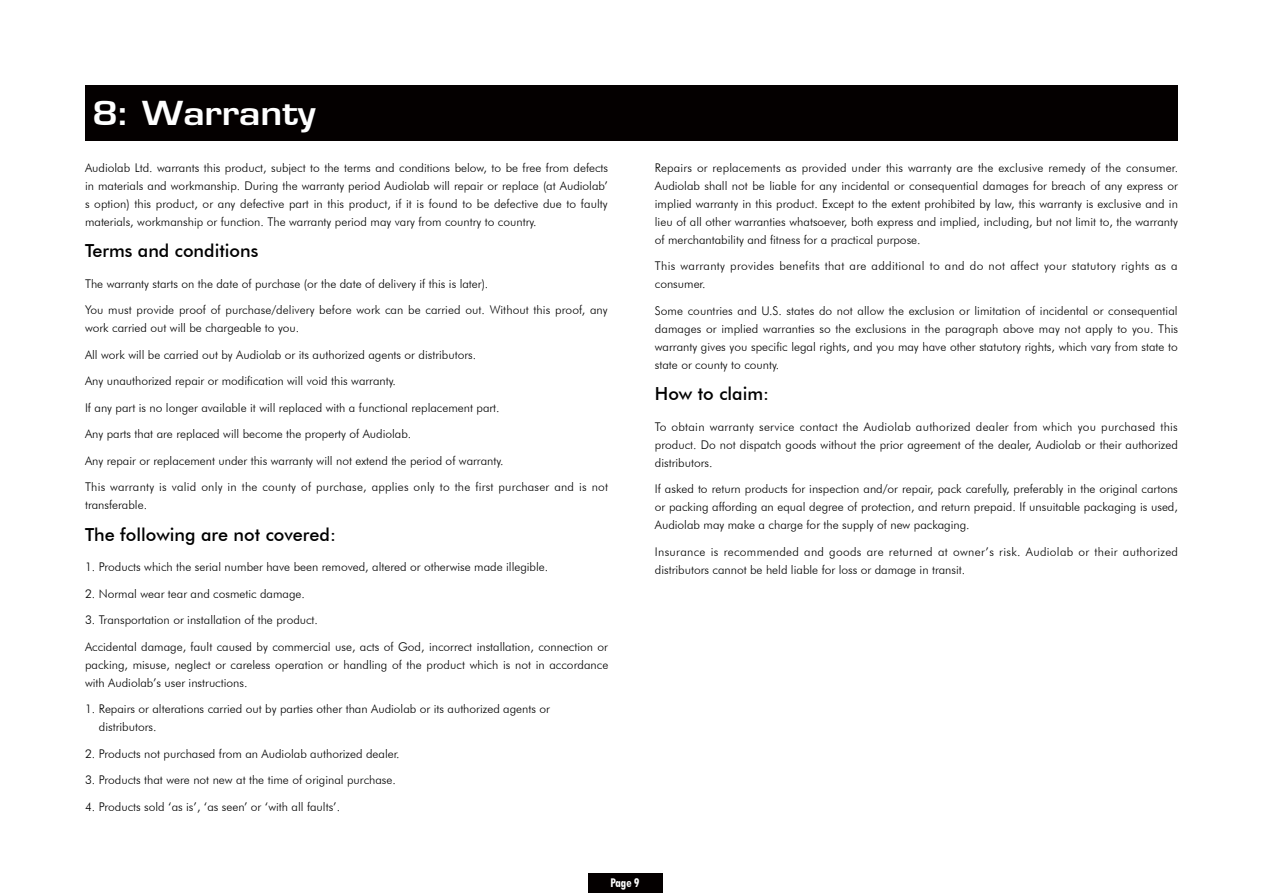
<style>
.page{position:relative;width:1263px;height:893px;background:#fff}
.page>*{position:absolute;margin:0;border:0;box-sizing:border-box;transform-origin:0 0}
.t1{font:36px "Eurostile Ext Bo";letter-spacing:-.005em;color:#fff}
.t2{font:500 18px "Futura BT";color:#000}
.t3{font:300 12px/18px "Futura BT";color:#000;text-align:justify}
.t4{font:300 12px/18px "Futura BT";letter-spacing:.025em;color:#000}
.t5{font:300 12px/18px "Futura BT";letter-spacing:.02em;color:#000}
.t6{font:700 condensed 12px "Futura BT";color:#fff}
</style>
<div class="page">
<div style="left:588px;top:873px;width:74px;height:20px;background:#040000"></div>
<div style="left:85px;top:85px;width:1093px;height:55px;background:#040000"></div>
<h1 class="t1" style="left:92px;top:98px;width:225px">8: Warranty</h1>
<p class="t3" style="left:85px;top:158px;width:525px">Audiolab Ltd. warrants this product, subject to the terms and conditions below, to be free from defects in materials and workmanship. During the warranty period Audiolab will repair or replace (at Audiolab’ s option) this product, or any defective part in this product, if it is found to be defective due to faulty materials, workmanship or function. The warranty period may vary from country to country.</p>
<h2 class="t2" style="left:85px;top:240px;width:175px">Terms and conditions</h2>
<p class="t3" style="left:85px;top:274px;width:405px">The warranty starts on the date of purchase (or the date of delivery if this is later).</p>
<p class="t3" style="left:85px;top:301px;width:524px">You must provide proof of purchase/delivery before work can be carried out. Without this proof, any work carried out will be chargeable to you.</p>
<p class="t3" style="left:85px;top:345px;width:393px">All work will be carried out by Audiolab or its authorized agents or distributors.</p>
<p class="t3" style="left:85px;top:372px;width:312px">Any unauthorized repair or modification will void this warranty.</p>
<p class="t3" style="left:85px;top:398px;width:416px">If any part is no longer available it will replaced with a functional replacement part.</p>
<p class="t3" style="left:85px;top:425px;width:328px">Any parts that are replaced will become the property of Audiolab.</p>
<p class="t3" style="left:85px;top:451px;width:420px">Any repair or replacement under this warranty will not extend the period of warranty.</p>
<p class="t5" style="left:85px;top:478px;width:524px">This warranty is valid only in the county of purchase, applies only to the first purchaser and is not transferable.</p>
<h2 class="t2" style="left:85px;top:524px;width:252px">The following are not covered:</h2>
<p class="t3" style="left:85px;top:558px;width:465px">1. Products which the serial number have been removed, altered or otherwise made illegible.</p>
<p class="t3" style="left:85px;top:584px;width:221px">2. Normal wear tear and cosmetic damage.</p>
<p class="t3" style="left:85px;top:611px;width:235px">3. Transportation or installation of the product.</p>
<p class="t3" style="left:85px;top:637px;width:525px">Accidental damage, fault caused by commercial use, acts of God, incorrect installation, connection or packing, misuse, neglect or careless operation or handling of the product which is not in accordance with Audiolab’s user instructions.</p>
<p class="t3" style="left:99px;top:700px;width:453px;text-indent:-14px">1. Repairs or alterations carried out by parties other than Audiolab or its authorized agents or distributors.</p>
<p class="t3" style="left:85px;top:744px;width:316px">2. Products not purchased from an Audiolab authorized dealer.</p>
<p class="t3" style="left:85px;top:771px;width:312px">3. Products that were not new at the time of original purchase.</p>
<p class="t3" style="left:85px;top:797px;width:257px">4. Products sold ‘as is’, ‘as seen’ or ‘with all faults’.</p>
<p class="t3" style="left:655px;top:158px;width:525px">Repairs or replacements as provided under this warranty are the exclusive remedy of the consumer.<br>Audiolab shall not be liable for any incidental or consequential damages for breach of any express or implied warranty in this product. Except to the extent prohibited by law, this warranty is exclusive and in lieu of all other warranties whatsoever, both express and implied, including, but not limit to, the warranty of merchantability and fitness for a practical purpose.</p>
<p class="t4" style="left:655px;top:257px;width:524px">This warranty provides benefits that are additional to and do not affect your statutory rights as a consumer.</p>
<p class="t3" style="left:655px;top:301px;width:525px">Some countries and U.S. states do not allow the exclusion or limitation of incidental or consequential damages or implied warranties so the exclusions in the paragraph above may not apply to you. This warranty gives you specific legal rights, and you may have other statutory rights, which vary from state to state or county to county.</p>
<h2 class="t2" style="left:655px;top:383px;width:116px">How to claim:</h2>
<p class="t3" style="left:655px;top:417px;width:524px">To obtain warranty service contact the Audiolab authorized dealer from which you purchased this product. Do not dispatch goods without the prior agreement of the dealer, Audiolab or their authorized distributors.</p>
<p class="t3" style="left:655px;top:480px;width:524px">If asked to return products for inspection and/or repair, pack carefully, preferably in the original cartons or packing affording an equal degree of protection, and return prepaid. If unsuitable packaging is used, Audiolab may make a charge for the supply of new packaging.</p>
<p class="t4" style="left:655px;top:542px;width:525px">Insurance is recommended and goods are returned at owner’s risk. Audiolab or their authorized distributors cannot be held liable for loss or damage in transit.</p>
<p class="t6" style="left:610px;top:876px;width:30px">Page 9</p>
</div>
